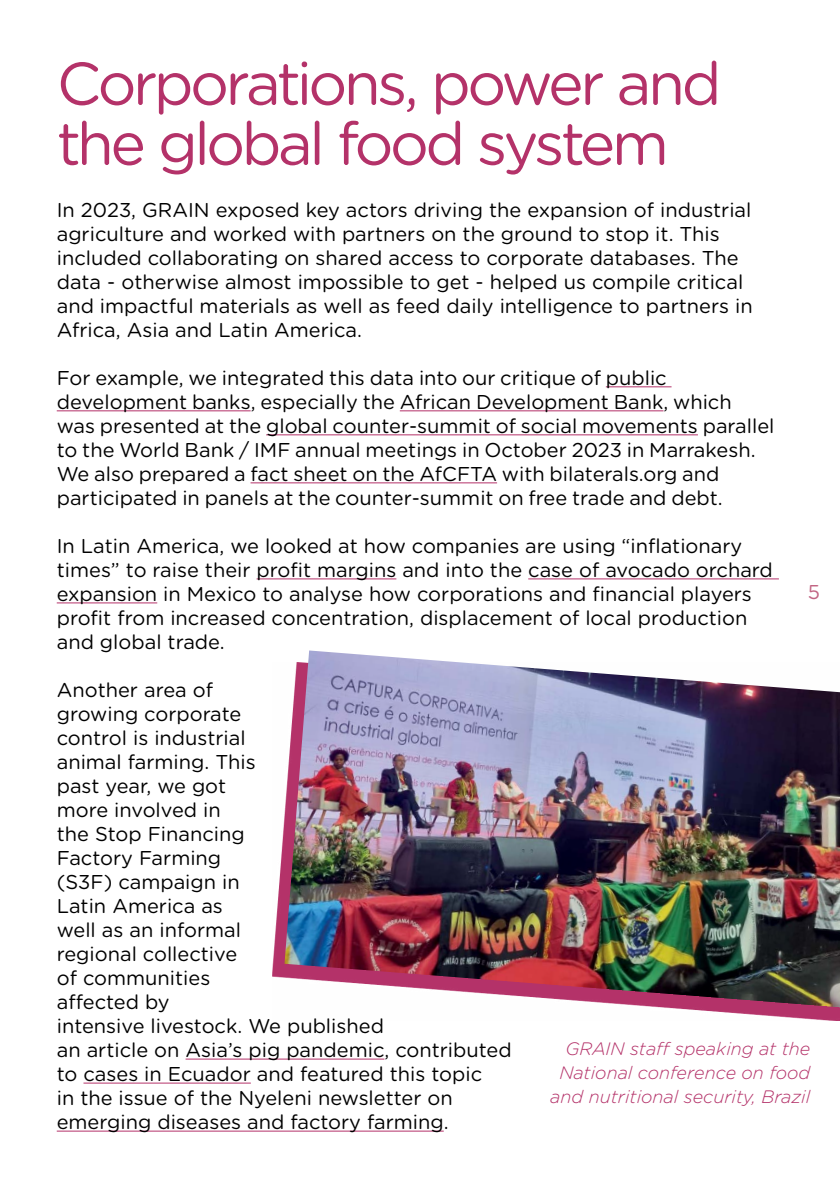
<style>
.page{position:relative;width:840px;height:1191px;background:#fff}
.page>*{position:absolute;margin:0;border:0;box-sizing:border-box;transform-origin:0 0}
.t1{font:60px/60px "Gotham Rounded";letter-spacing:-.06em;color:#b43269}
.t2{font:20px/24px "Gotham Rounded";color:#000}
.t3{font:20px "Gotham Rounded";color:#c26684}
.t4{font:italic 300 18px/24px "Gotham Rounded";color:#b43269;text-align:right}
</style>
<div class="page">
<hr style="left:605px;top:386px;width:66px;height:1px;background:#b43269">
<hr style="left:57px;top:410px;width:193px;height:1px;background:#b43269">
<hr style="left:399px;top:410px;width:264px;height:1px;background:#b43269">
<hr style="left:266px;top:434px;width:431px;height:1px;background:#b43269">
<hr style="left:250px;top:482px;width:247px;height:1px;background:#b43269">
<hr style="left:256px;top:578px;width:140px;height:1px;background:#b43269">
<hr style="left:528px;top:578px;width:250px;height:1px;background:#b43269">
<hr style="left:57px;top:602px;width:100px;height:1px;background:#b43269">
<svg style="left:272px;top:821px;width:567px;height:199px"></svg>
<img style="left:284px;top:650px;width:555px;height:357px">
<hr style="left:185px;top:1058px;width:199px;height:1px;background:#b43269">
<hr style="left:83px;top:1082px;width:168px;height:1px;background:#b43269">
<hr style="left:57px;top:1130px;width:386px;height:1px;background:#b43269">
<h1 class="t1" style="left:57px;top:51px;width:666px">Corporations, power and the global food system</h1>
<p class="t2" style="left:57px;top:197px;width:697px">In 2023, GRAIN exposed key actors driving the expansion of industrial agriculture and worked with partners on the ground to stop it. This included collaborating on shared access to corporate databases. The data - otherwise almost impossible to get - helped us compile critical and impactful materials as well as feed daily intelligence to partners in Africa, Asia and Latin America.</p>
<p class="t2" style="left:57px;top:365px;width:718px">For example, we integrated this data into our critique of public development banks, especially the African Development Bank, which was presented at the global counter-summit of social movements parallel to the World Bank / IMF annual meetings in October 2023 in Marrakesh.<br>We also prepared a fact sheet on the AfCFTA with bilaterals.org and participated in panels at the counter-summit on free trade and debt.</p>
<p class="t2" style="left:57px;top:533px;width:717px">In Latin America, we looked at how companies are using “inflationary times” to raise their profit margins and into the case of avocado orchard expansion in Mexico to analyse how corporations and financial players profit from increased concentration, displacement of local production and global trade.</p>
<p class="t3" style="left:807px;top:578px;width:14px">5</p>
<p class="t2" style="left:57px;top:677px;width:456px">Another area of<br>growing corporate<br>control is industrial<br>animal farming. This<br>past year, we got<br>more involved in<br>the Stop Financing<br>Factory Farming<br>(S3F) campaign in<br>Latin America as<br>well as an informal<br>regional collective<br>of communities<br>affected by<br>intensive livestock. We published<br>an article on Asia’s pig pandemic, contributed to cases in Ecuador and featured this topic<br>in the issue of the Nyeleni newsletter on emerging diseases and factory farming.</p>
<p class="t4" style="left:550px;top:1036px;width:261px">GRAIN staff speaking at the<br>National conference on food and nutritional security, Brazil</p>
</div>
